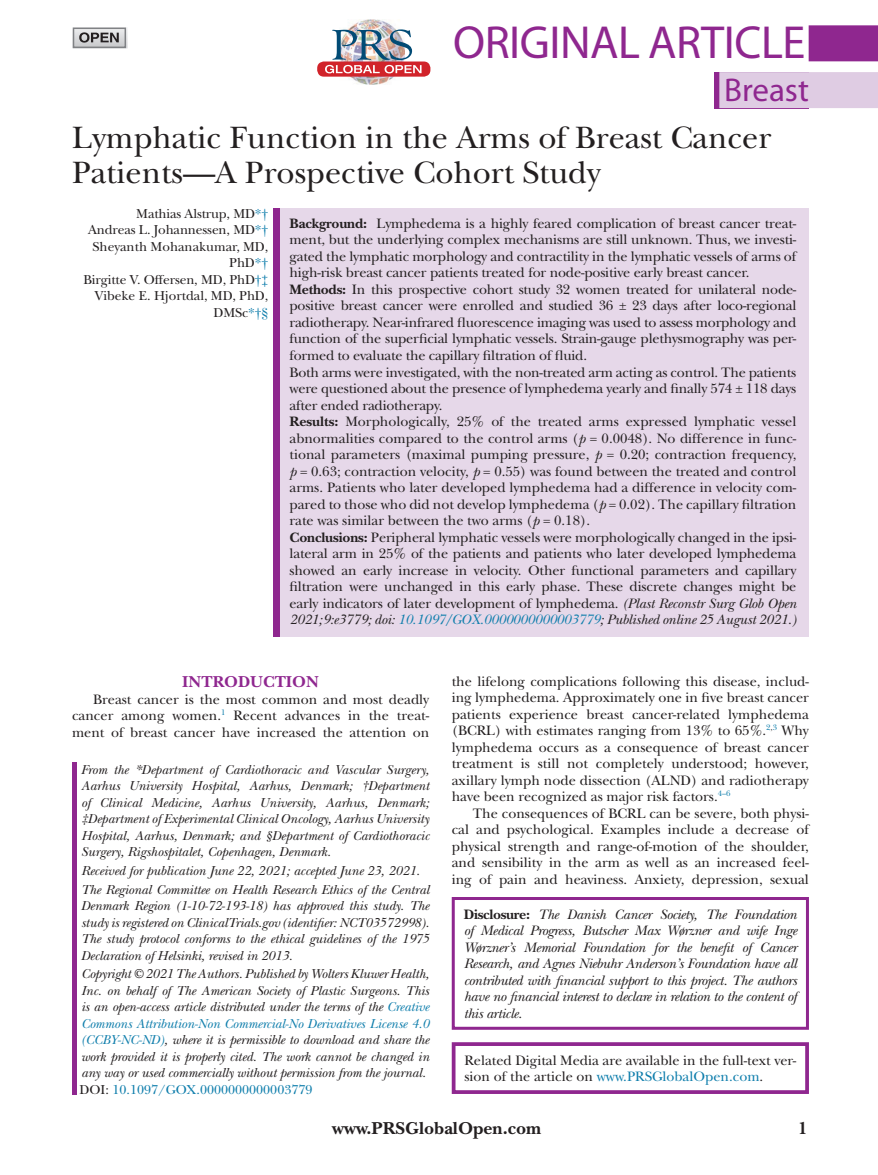
<style>
.page{position:relative;width:878px;height:1175px;background:#fff}
.page>*{position:absolute;margin:0;border:0;box-sizing:border-box;transform-origin:0 0}
.t1{font:46.5px "Myriad Pro";letter-spacing:-.01em;color:#8f278f}
.t2{font:33px "Myriad Pro";color:#8f278f}
.t3{font:32.25px/34.5px "New Baskerville Std";color:#231f20}
.t4{font:700 18px "New Baskerville Std";color:#231f20}
.t5{font:700 16.5px "New Baskerville Std";color:#8f278f}
.t6{font:14.25px/16.5px "New Baskerville Std";letter-spacing:-.01em;color:#231f20;text-align:justify}
.t7{font:italic 14.25px/16.5px "New Baskerville Std";letter-spacing:-.02em;color:#231f20;text-align:justify}
.t8{font:italic 13.5px/16.5px "New Baskerville Std";letter-spacing:-.005em;color:#231f20;text-align:justify}
.t9{font:13.5px/16.5px "New Baskerville Std";letter-spacing:-.01em;color:#231f20;text-align:right}
.s1{color:#0f7eac}
.s2{font-weight:700}
.s3{font-style:italic}
.s4{font-style:italic;color:#0f7eac}
.s5{font-style:normal}
.s6{font-style:normal;color:#0f7eac}
.s7{font-weight:700;font-style:normal}
</style>
<div class="page">
<img style="left:72px;top:27px;width:55px;height:22px">
<div style="left:73px;top:28px;width:53px;height:20px;border:2px solid #808285"></div>
<svg style="left:79px;top:32px;width:40px;height:11px"></svg>
<div style="left:714px;top:72px;width:94px;height:36px;background:#8f278f"></div>
<div style="left:719px;top:72px;width:159px;height:36px;background:#dfcce3"></div>
<hr style="left:72px;top:763px;width:4px;height:99px;background:#8f278f">
<hr style="left:72px;top:861px;width:4px;height:20px;background:#8f278f">
<hr style="left:72px;top:874px;width:4px;height:93px;background:#8f278f">
<hr style="left:72px;top:958px;width:4px;height:126px;background:#8f278f">
<hr style="left:72px;top:1081px;width:4px;height:13px;background:#8f278f">
<div style="left:452px;top:1042px;width:356px;height:52px;border:4px solid #8f278f"></div>
<div style="left:274px;top:126px;width:534px;height:511px;background:#e6d8e9"></div>
<div style="left:274px;top:205px;width:6px;height:77px;background:#8f278f"></div>
<div style="left:274px;top:271px;width:6px;height:93px;background:#8f278f"></div>
<div style="left:274px;top:354px;width:6px;height:60px;background:#8f278f"></div>
<div style="left:274px;top:403px;width:6px;height:126px;background:#8f278f"></div>
<div style="left:274px;top:519px;width:6px;height:118px;background:#8f278f"></div>
<div style="left:72px;top:126px;width:736px;height:82px;background:#fff"></div>
<div style="left:452px;top:897px;width:356px;height:132px;border:3px solid #8f278f"></div>
<div style="left:808px;top:25px;width:70px;height:36px;background:#8f278f"></div>
<img style="left:348px;top:20px;width:48px;height:64px">
<svg style="left:317px;top:61px;width:113px;height:16px"></svg>
<img style="left:325px;top:29px;width:96px;height:44px">
<h1 class="t1" style="left:453px;top:14px;width:354px">ORIGINAL ARTICLE</h1>
<h2 class="t2" style="left:724px;top:69px;width:86px">BREAST</h2>
<h3 class="t3" style="left:72px;top:121px;width:700px">Lymphatic Function in the Arms of Breast Cancer<br>Patients—A Prospective Cohort Study</h3>
<p class="t9" style="left:83px;top:205px;width:186px">Mathias Alstrup, MD<span class="s1">*†<br></span>Andreas L. Johannessen, MD<span class="s1">*†<br></span>Sheyanth Mohanakumar, MD,<br>PhD<span class="s1">*†<br></span>Birgitte V. Offersen, MD, PhD<span class="s1">†‡<br></span>Vibeke E. Hjortdal, MD, PhD,<br>DMSc<span class="s1">*†§</span></p>
<p class="t6" style="left:289px;top:215px;width:508px;text-align:left"><span class="s2">Background:</span> Lymphedema is a highly feared complication of breast cancer treat&shy;ment, but the underlying complex mechanisms are still unknown. Thus, we investi&shy;gated the lymphatic morphology and contractility in the lymphatic vessels of arms of high-risk breast cancer patients treated for node-positive early breast cancer.<br><span class="s2">Methods:</span> In this prospective cohort study 32 women treated for unilateral node&shy;positive breast cancer were enrolled and studied 36 ± 23 days after loco-regional radiotherapy. Near-infrared fluorescence imaging was used to assess morphology and function of the superficial lymphatic vessels. Strain-gauge plethysmography was per&shy;formed to evaluate the capillary filtration of fluid.<br>Both arms were investigated, with the non-treated arm acting as control. The patients were questioned about the presence of lymphedema yearly and finally 574 ± 118 days after ended radiotherapy.<br><span class="s2">Results:</span> Morphologically, 25% of the treated arms expressed lymphatic vessel abnormalities compared to the control arms (<span class="s3">p</span> = 0.0048). No difference in func&shy;tional parameters (maximal pumping pressure, <span class="s3">p</span> = 0.20; contraction frequency, <span class="s3">p</span> = 0.63; contraction velocity, <span class="s3">p</span> = 0.55) was found between the treated and control arms. Patients who later developed lymphedema had a difference in velocity com&shy;pared to those who did not develop lymphedema (<span class="s3">p</span> = 0.02). The capillary filtration rate was similar between the two arms (<span class="s3">p</span> = 0.18).<br><span class="s2">Conclusions:</span> Peripheral lymphatic vessels were morphologically changed in the ipsi&shy;lateral arm in 25% of the patients and patients who later developed lymphedema showed an early increase in velocity. Other functional parameters and capillary filtration were unchanged in this early phase. These discrete changes might be early indicators of later development of lymphedema. <span class="s3">(Plast Reconstr Surg Glob Open 2021;9:e3779; doi:</span> <span class="s4">10.1097/GOX.0000000000003779</span><span class="s3">; Published online 25 August 2021.)</span></p>
<p class="t5" style="left:182px;top:672px;width:138px">INTRODUCTION</p>
<p class="t6" style="left:72px;top:691px;width:359px;text-indent:21px">Breast cancer is the most common and most deadly cancer among women.<sup>1</sup> Recent advances in the treat&shy;ment of breast cancer have increased the attention on</p>
<p class="t8" style="left:81px;top:761px;width:350px">From the *Department of Cardiothoracic and Vascular Surgery, Aarhus University Hospital, Aarhus, Denmark; †Department of Clinical Medicine, Aarhus University, Aarhus, Denmark; ‡Department of Experimental Clinical Oncology, Aarhus University Hospital, Aarhus, Denmark; and §Department of Cardiothoracic Surgery, Rigshospitalet, Copenhagen, Denmark.</p>
<p class="t8" style="left:81px;top:861px;width:350px;line-height:18.8px">Received for publication June 22, 2021; accepted June 23, 2021.<br>The Regional Committee on Health Research Ethics of the Central</p>
<p class="t8" style="left:81px;top:897px;width:350px">Denmark Region (1-10-72-193-18) has approved this study. The study is registered on ClinicalTrials.gov (identifier: NCT03572998).<br>The study protocol conforms to the ethical guidelines of the 1975<br>Declaration of Helsinki, revised in 2013.</p>
<p class="t8" style="left:80px;top:965px;width:351px;text-align:left">Copyright © 2021 The Authors. Published by Wolters Kluwer Health, Inc. on behalf of The American Society of Plastic Surgeons. This is an open-access article distributed under the terms of the <span class="s1">Creative Commons Attribution-Non Commercial-No Derivatives License 4.0 (CCBY-NC-ND)</span>, where it is permissible to download and share the work provided it is properly cited. The work cannot be changed in any way or used commercially without permission from the journal.<br><span class="s5">DOI:</span> <span class="s6">10.1097/GOX.0000000000003779</span></p>
<p class="t6" style="left:452px;top:673px;width:359px">the lifelong complications following this disease, includ&shy;ing lymphedema. Approximately one in five breast cancer patients experience breast cancer-related lymphedema (BCRL) with estimates ranging from 13% to 65%.<sup>2</sup><sup>,</sup><sup>3</sup> Why lymphedema occurs as a consequence of breast cancer treatment is still not completely understood; however, axillary lymph node dissection (ALND) and radiotherapy have been recognized as major risk factors.<sup>4–6</sup></p>
<p class="t6" style="left:451px;top:805px;width:359px;text-indent:21px">The consequences of BCRL can be severe, both physi&shy;cal and psychological. Examples include a decrease of physical strength and range-of-motion of the shoulder, and sensibility in the arm as well as an increased feel&shy;ing of pain and heaviness. Anxiety, depression, sexual</p>
<p class="t7" style="left:464px;top:906px;width:335px"><span class="s7">Disclosure:</span> The Danish Cancer Society, The Foundation of Medical Progress, Butscher Max Wørzner and wife Inge Wørzner’s Memorial Foundation for the benefit of Cancer Research, and Agnes Niebuhr Anderson’s Foundation have all contributed with financial support to this project. The authors have no financial interest to declare in relation to the content of this article.</p>
<p class="t6" style="left:464px;top:1051px;width:333px">Related Digital Media are available in the full-text ver&shy;sion of the article on <span class="s1">www.PRSGlobalOpen.com</span>.</p>
<p class="t4" style="left:332px;top:1118px;width:210px">www.PRSGlobalOpen.com</p>
<p class="t4" style="left:798px;top:1118px;width:11px">1</p>
</div>
